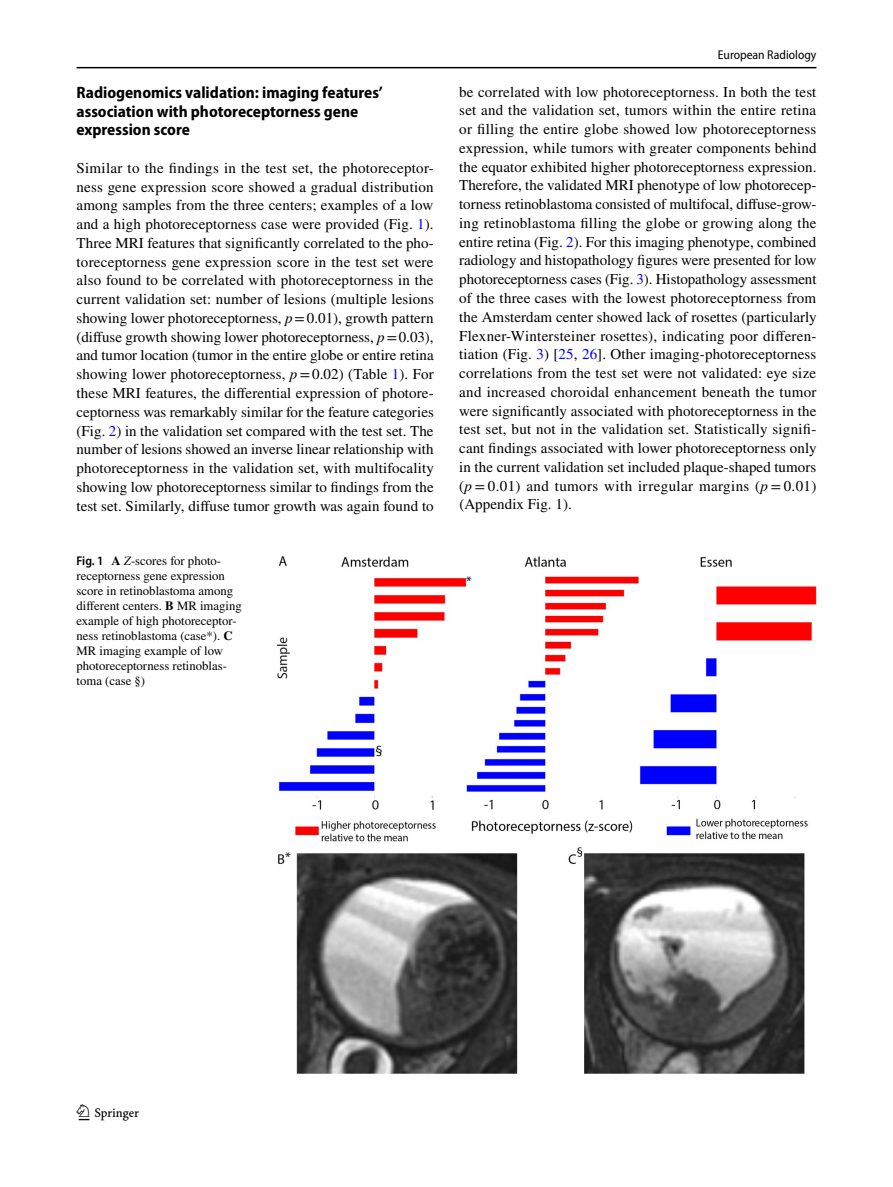
<style>
.page{position:relative;width:893px;height:1187px;background:#fff}
.page>*{position:absolute;margin:0;border:0;box-sizing:border-box;transform-origin:0 0}
.t1{font:22.5px "Springnew Regular 2";color:#000}
.t2{font:700 semi-condensed 16.5px/18.8px "Myriad Pro";color:#000}
.t3{font:15px/18.8px "STIX";letter-spacing:.005em;color:#000;text-align:justify}
.t4{font:12.75px/15px "STIX";color:#000}
.t5{font:semi-condensed 12.75px "Myriad Pro";color:#000}
.s1{color:#00f}
.s2{font-style:italic}
.s3{font-family:"Myriad Pro";font-weight:600;font-stretch:semi-condensed}
.s4{font-weight:700}
</style>
<div class="page">
<hr style="left:77px;top:67px;width:739px;height:1px;background:#000">
<img style="left:276px;top:556px;width:540px;height:517px">
<p class="t2" style="left:77px;top:83px;width:308px">Radiogenomics validation: imaging features’ association with photoreceptorness gene expression score</p>
<p class="t3" style="left:77px;top:159px;width:359px">Similar to the findings in the test set, the photoreceptor&shy;ness gene expression score showed a gradual distribution among samples from the three centers; examples of a low and a high photoreceptorness case were provided (Fig. <span class="s1">1</span>).<br>Three MRI features that significantly correlated to the pho&shy;toreceptorness gene expression score in the test set were also found to be correlated with photoreceptorness in the current validation set: number of lesions (multiple lesions showing lower photoreceptorness, <span class="s2">p</span>=0.01), growth pattern (diffuse growth showing lower photoreceptorness, <span class="s2">p</span>=0.03), and tumor location (tumor in the entire globe or entire retina showing lower photoreceptorness, <span class="s2">p</span>=0.02) (Table <span class="s1">1</span>). For these MRI features, the differential expression of photore&shy;ceptorness was remarkably similar for the feature categories (Fig. <span class="s1">2</span>) in the validation set compared with the test set. The number of lesions showed an inverse linear relationship with photoreceptorness in the validation set, with multifocality showing low photoreceptorness similar to findings from the test set. Similarly, diffuse tumor growth was again found to</p>
<p class="t4" style="left:77px;top:553px;width:167px"><span class="s3">Fig. 1</span> <span class="s4">A</span> <span class="s2">Z</span>-scores for photo&shy;receptorness gene expression score in retinoblastoma among different centers. <span class="s4">B</span> MR imaging example of high photoreceptor&shy;ness retinoblastoma (case*). <span class="s4">C<br></span>MR imaging example of low photoreceptorness retinoblas&shy;toma (case §)</p>
<p class="t5" style="left:718px;top:48px;width:100px">European Radiology</p>
<p class="t3" style="left:459px;top:83px;width:359px">be correlated with low photoreceptorness. In both the test set and the validation set, tumors within the entire retina or filling the entire globe showed low photoreceptorness expression, while tumors with greater components behind the equator exhibited higher photoreceptorness expression.<br>Therefore, the validated MRI phenotype of low photorecep&shy;torness retinoblastoma consisted of multifocal, diffuse-grow&shy;ing retinoblastoma filling the globe or growing along the entire retina (Fig. <span class="s1">2</span>). For this imaging phenotype, combined radiology and histopathology figures were presented for low photoreceptorness cases (Fig. <span class="s1">3</span>). Histopathology assessment of the three cases with the lowest photoreceptorness from the Amsterdam center showed lack of rosettes (particularly Flexner-Wintersteiner rosettes), indicating poor differen&shy;tiation (Fig. <span class="s1">3</span>) [<span class="s1">25</span>, <span class="s1">26</span>]. Other imaging-photoreceptorness correlations from the test set were not validated: eye size and increased choroidal enhancement beneath the tumor were significantly associated with photoreceptorness in the test set, but not in the validation set. Statistically signifi&shy;cant findings associated with lower photoreceptorness only in the current validation set included plaque-shaped tumors (<span class="s2">p</span> = 0.01) and tumors with irregular margins (<span class="s2">p</span> = 0.01) (Appendix Fig. 1).</p>
<h1 class="t1" style="left:79px;top:1104px;width:62px">1 3</h1>
</div>
